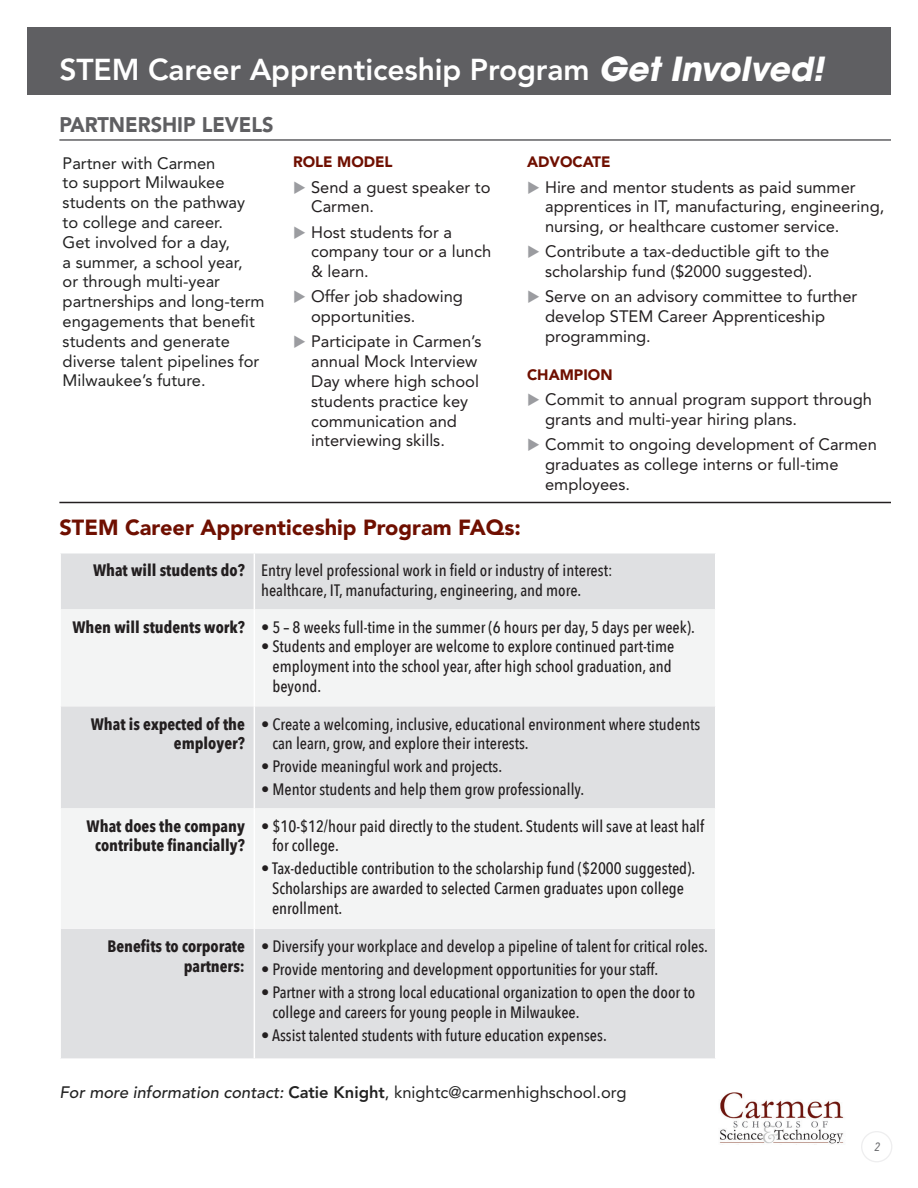
<style>
.page{position:relative;width:918px;height:1188px;background:#fff}
.page>*{position:absolute;margin:0;border:0;box-sizing:border-box;transform-origin:0 0}
.t1{font:800 30px "Avenir";letter-spacing:-.005em;color:#fff}
.t2{font:900 21.75px "Avenir";color:#6f0f00}
.t3{font:900 21px "Avenir";color:#5f5f62;scale:.95 1}
.t4{font:500 16.5px/19.8px "Avenir Next Condensed";color:#231f20}
.t5{font:16.5px/19.8px "Avenir";color:#231f20}
.t6{font:16.5px/19.8px "Avenir";color:#222}
.t7{font:700 16.5px/19.8px "Avenir Next Condensed";color:#231f20;text-align:right}
.t8{font:900 15px "Avenir";color:#6f0f00}
.t9{font:italic 500 12px "Avenir Next Condensed";color:#6c6d70}
.s1{font-family:"ITC Avant Garde MM Oblique 740 750";font-weight:400;font-size:33px}
.s2{color:#9b9ca0}
.s3{font-weight:500;font-style:italic}
.s4{font-weight:800}
</style>
<div class="page">
<div style="left:861px;top:1131px;width:31px;height:31px;border:1px solid #eeeeef;border-radius:50%"></div>
<div style="left:27px;top:27px;width:864px;height:67px;background:#5f5f62"></div>
<img style="left:719px;top:1092px;width:125px;height:52px">
<div style="left:61px;top:553px;width:654px;height:505px;background:#dfe0e2"></div>
<svg style="left:61px;top:609px;width:654px;height:320px;fill:#f3f4f4"></svg>
<hr style="left:254px;top:553px;width:1px;height:56px;background:#fff">
<hr style="left:254px;top:609px;width:1px;height:97px;background:#fff">
<hr style="left:254px;top:706px;width:1px;height:102px;background:#fff">
<hr style="left:254px;top:808px;width:1px;height:121px;background:#fff">
<hr style="left:254px;top:929px;width:1px;height:129px;background:#fff">
<hr style="left:59px;top:139px;width:832px;height:2px;background:#5f5f62">
<hr style="left:59px;top:502px;width:832px;height:1px;background:#231f20">
<p class="t1" style="left:59px;top:51px;width:765px">STEM Career Apprenticeship Program <span class="s1">Get Involved!</span></p>
<p class="t3" style="left:59px;top:112px;width:227px">PARTNERSHIP LEVELS</p>
<p class="t6" style="left:63px;top:153px;width:204px">Partner with Carmen<br>to support Milwaukee students on the pathway to college and career.<br>Get involved for a day,<br>a summer, a school year,<br>or through multi-year partnerships and long-term engagements that benefit students and generate diverse talent pipelines for<br>Milwaukee’s future.</p>
<p class="t8" style="left:293px;top:153px;width:101px">ROLE MODEL</p>
<p class="t5" style="left:311px;top:177px;width:181px;text-indent:-18px"><span class="s2">◆</span> Send a guest speaker to<br>Carmen.</p>
<p class="t5" style="left:311px;top:222px;width:182px;text-indent:-18px"><span class="s2">◆</span> Host students for a company tour or a lunch &amp; learn.</p>
<p class="t5" style="left:311px;top:287px;width:153px;text-indent:-18px"><span class="s2">◆</span> Offer job shadowing opportunities.</p>
<p class="t5" style="left:311px;top:332px;width:172px;text-indent:-18px"><span class="s2">◆</span> Participate in Carmen’s annual Mock Interview<br>Day where high school students practice key communication and interviewing skills.</p>
<p class="t8" style="left:527px;top:153px;width:85px">ADVOCATE</p>
<p class="t5" style="left:545px;top:177px;width:341px;text-indent:-18px"><span class="s2">◆</span> Hire and mentor students as paid summer apprentices in IT, manufacturing, engineering, nursing, or healthcare customer service.</p>
<p class="t5" style="left:527px;top:242px;width:304px;text-align:center"><span class="s2">◆</span> Contribute a tax-deductible gift to the scholarship fund ($2000 suggested).</p>
<p class="t5" style="left:545px;top:287px;width:314px;text-indent:-18px"><span class="s2">◆</span> Serve on an advisory committee to further develop STEM Career Apprenticeship programming.</p>
<p class="t8" style="left:527px;top:366px;width:87px">CHAMPION</p>
<p class="t5" style="left:545px;top:389px;width:328px;text-indent:-18px"><span class="s2">◆</span> Commit to annual program support through grants and multi-year hiring plans.</p>
<p class="t5" style="left:545px;top:434px;width:333px;text-indent:-18px"><span class="s2">◆</span> Commit to ongoing development of Carmen graduates as college interns or full-time employees.</p>
<p class="t2" style="left:59px;top:514px;width:463px">STEM Career Apprenticeship Program FAQs:</p>
<p class="t7" style="left:93px;top:560px;width:153px">What will students do?</p>
<p class="t4" style="left:261px;top:560px;width:353px">Entry level professional work in field or industry of interest: healthcare, IT, manufacturing, engineering, and more.</p>
<p class="t7" style="left:72px;top:617px;width:174px">When will students work?</p>
<p class="t4" style="left:261px;top:617px;width:435px">• 5 – 8 weeks full-time in the summer (6 hours per day, 5 days per week).</p>
<p class="t4" style="left:272px;top:637px;width:403px;text-indent:-11px">• Students and employer are welcome to explore continued part-time employment into the school year, after high school graduation, and beyond.</p>
<p class="t7" style="left:91px;top:714px;width:156px">What is expected of the employer?</p>
<p class="t4" style="left:272px;top:714px;width:429px;text-indent:-11px">• Create a welcoming, inclusive, educational environment where students can learn, grow, and explore their interests.</p>
<p class="t4" style="left:261px;top:757px;width:243px">• Provide meaningful work and projects.</p>
<p class="t4" style="left:261px;top:780px;width:325px">• Mentor students and help them grow professionally.</p>
<p class="t7" style="left:87px;top:816px;width:160px;text-align:center">What does the company contribute financially?</p>
<p class="t4" style="left:272px;top:816px;width:433px;text-indent:-11px">• $10-$12/hour paid directly to the student. Students will save at least half for college.</p>
<p class="t4" style="left:272px;top:859px;width:425px;text-indent:-11px">• Tax-deductible contribution to the scholarship fund ($2000 suggested).<br>Scholarships are awarded to selected Carmen graduates upon college enrollment.</p>
<p class="t7" style="left:107px;top:936px;width:139px">Benefits to corporate partners:</p>
<p class="t4" style="left:261px;top:936px;width:448px">• Diversify your workplace and develop a pipeline of talent for critical roles.</p>
<p class="t4" style="left:261px;top:959px;width:399px">• Provide mentoring and development opportunities for your staff.</p>
<p class="t4" style="left:272px;top:982px;width:424px;text-indent:-11px">• Partner with a strong local educational organization to open the door to college and careers for young people in Milwaukee.</p>
<p class="t4" style="left:261px;top:1025px;width:347px">• Assist talented students with future education expenses.</p>
<p class="t6" style="left:59px;top:1082px;width:569px"><span class="s3">For more information contact:</span> <span class="s4">Catie Knight</span>, knightc@carmenhighschool.org</p>
<p class="t9" style="left:875px;top:1140px;width:7px">2</p>
</div>
